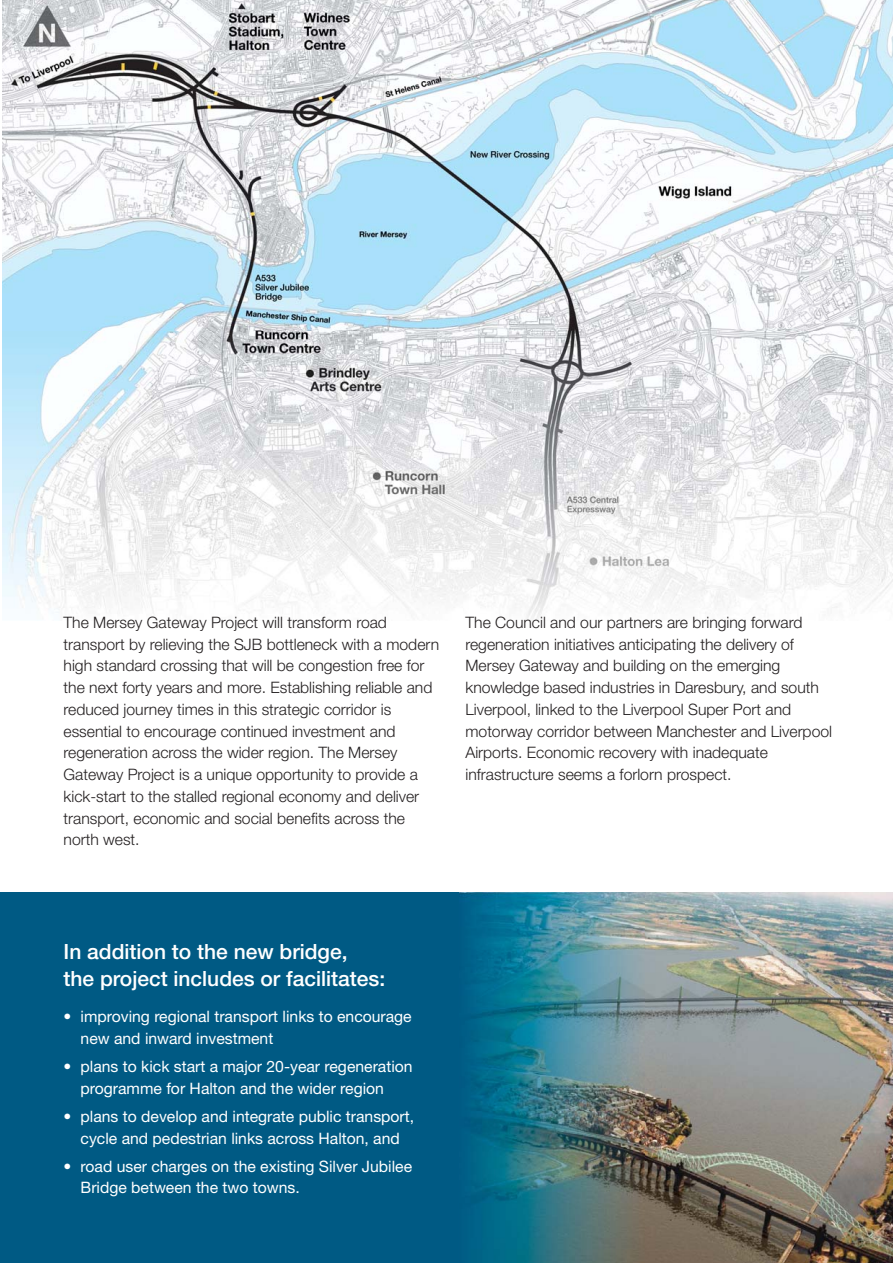
<style>
.page{position:relative;width:893px;height:1263px;background:#fff}
.page>*{position:absolute;margin:0;border:0;box-sizing:border-box;transform-origin:0 0}
.t1{font:500 21px/27px "Helvetica Neue";color:#fff}
.t2{font:300 15.75px/21.8px "Helvetica Neue";color:#231f20}
.t3{font:15.75px/21.8px "Helvetica Neue";color:#fff}
</style>
<div class="page">
<img style="left:2px;top:0;width:890px;height:332px">
<div style="left:0;top:893px;width:892px;height:370px;background:#005a84"></div>
<img style="left:459px;top:893px;width:433px;height:370px">
<img style="left:460px;top:893px;width:185px;height:370px">
<img style="left:2px;top:332px;width:890px;height:289px">
<p class="t2" style="left:64px;top:613px;width:377px">The Mersey Gateway Project will transform road transport by relieving the SJB bottleneck with a modern high standard crossing that will be congestion free for the next forty years and more. Establishing reliable and reduced journey times in this strategic corridor is essential to encourage continued investment and regeneration across the wider region. The Mersey Gateway Project is a unique opportunity to provide a kick-start to the stalled regional economy and deliver transport, economic and social benefits across the north west.</p>
<p class="t2" style="left:465px;top:613px;width:368px">The Council and our partners are bringing forward regeneration initiatives anticipating the delivery of Mersey Gateway and building on the emerging knowledge based industries in Daresbury, and south Liverpool, linked to the Liverpool Super Port and motorway corridor between Manchester and Liverpool Airports. Economic recovery with inadequate infrastructure seems a forlorn prospect.</p>
<h1 class="t1" style="left:64px;top:940px;width:323px">In addition to the new bridge,<br>the project includes or facilitates:</h1>
<p class="t3" style="left:81px;top:1007px;width:333px;text-indent:-17px">• improving regional transport links to encourage new and inward investment</p>
<p class="t3" style="left:81px;top:1057px;width:333px;text-indent:-17px">• plans to kick start a major 20-year regeneration programme for Halton and the wider region</p>
<p class="t3" style="left:64px;top:1107px;width:352px;text-align:center">• plans to develop and integrate public transport, cycle and pedestrian links across Halton, and</p>
<p class="t3" style="left:81px;top:1157px;width:333px;text-indent:-17px">• road user charges on the existing Silver Jubilee<br>Bridge between the two towns.</p>
</div>
